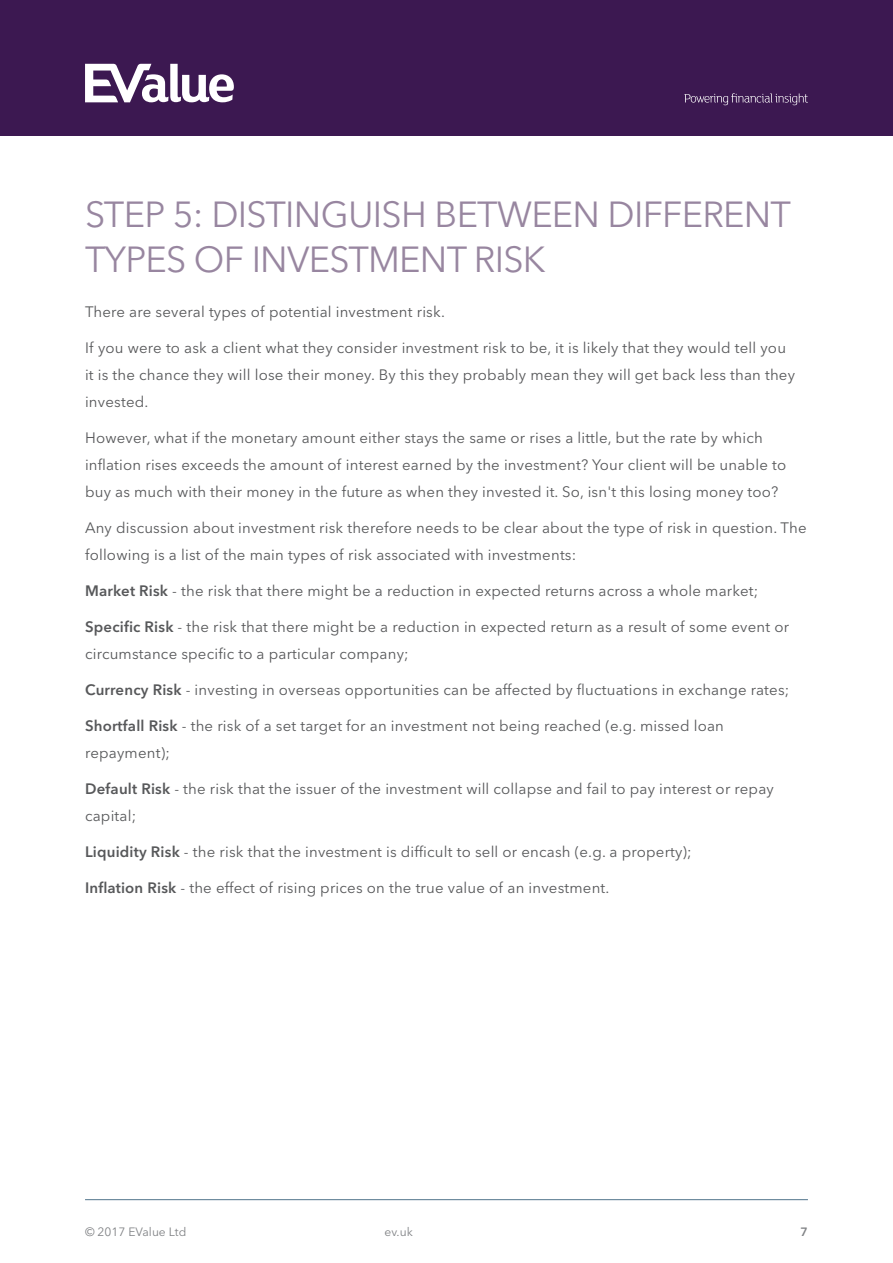
<style>
.page{position:relative;width:893px;height:1263px;background:#fff}
.page>*{position:absolute;margin:0;border:0;box-sizing:border-box;transform-origin:0 0}
.PAGE_HEADING_29_30{font:36px/45px "Avenir Next LT Pro";letter-spacing:-.02em;color:#9886a0}
.INTRO_12_14{font:15px/27px "Avenir Next LT Pro";letter-spacing:.015em;color:#57585a}
.t1{font:12px "Avenir Next LT Pro";color:#808285}
.t2{font:600 12px "Avenir Next LT Pro";color:#808285}
.s1{font-weight:600}
</style>
<div class="page">
<hr style="left:85px;top:1199px;width:723px;height:1px;background:#51748b">
<div style="left:0;top:0;width:893px;height:136px;background:#3c1851"></div>
<svg style="left:85px;top:64px;width:149px;height:38px"></svg>
<svg style="left:684px;top:93px;width:124px;height:12px"></svg>
<p class="PAGE_HEADING_29_30" style="left:85px;top:192px;width:708px">STEP 5: DISTINGUISH BETWEEN DIFFERENT<br>TYPES OF INVESTMENT RISK</p>
<p class="INTRO_12_14" style="left:85px;top:299px;width:361px">There are several types of potential investment risk.</p>
<p class="INTRO_12_14" style="left:85px;top:335px;width:711px">If you were to ask a client what they consider investment risk to be, it is likely that they would tell you it is the chance they will lose their money. By this they probably mean they will get back less than they invested.</p>
<p class="INTRO_12_14" style="left:85px;top:425px;width:703px">However, what if the monetary amount either stays the same or rises a little, but the rate by which inflation rises exceeds the amount of interest earned by the investment? Your client will be unable to buy as much with their money in the future as when they invested it. So, isn't this losing money too?</p>
<p class="INTRO_12_14" style="left:85px;top:515px;width:723px">Any discussion about investment risk therefore needs to be clear about the type of risk in question. The following is a list of the main types of risk associated with investments:</p>
<p class="INTRO_12_14" style="left:85px;top:578px;width:675px"><span class="s1">Market Risk</span> - the risk that there might be a reduction in expected returns across a whole market;</p>
<p class="INTRO_12_14" style="left:85px;top:614px;width:706px"><span class="s1">Specific Risk</span> - the risk that there might be a reduction in expected return as a result of some event or circumstance specific to a particular company;</p>
<p class="INTRO_12_14" style="left:85px;top:677px;width:706px"><span class="s1">Currency Risk</span> - investing in overseas opportunities can be affected by fluctuations in exchange rates;</p>
<p class="INTRO_12_14" style="left:85px;top:713px;width:640px"><span class="s1">Shortfall Risk</span> - the risk of a set target for an investment not being reached (e.g. missed loan repayment);</p>
<p class="INTRO_12_14" style="left:85px;top:776px;width:690px"><span class="s1">Default Risk</span> - the risk that the issuer of the investment will collapse and fail to pay interest or repay capital;</p>
<p class="INTRO_12_14" style="left:85px;top:839px;width:608px"><span class="s1">Liquidity Risk</span> - the risk that the investment is difficult to sell or encash (e.g. a property);</p>
<p class="INTRO_12_14" style="left:85px;top:875px;width:526px"><span class="s1">Inflation Risk</span> - the effect of rising prices on the true value of an investment.</p>
<p class="t1" style="left:85px;top:1224px;width:103px">© 2017 EValue Ltd</p>
<p class="t1" style="left:384px;top:1224px;width:30px">ev.uk</p>
<p class="t2" style="left:801px;top:1224px;width:9px">7</p>
</div>
